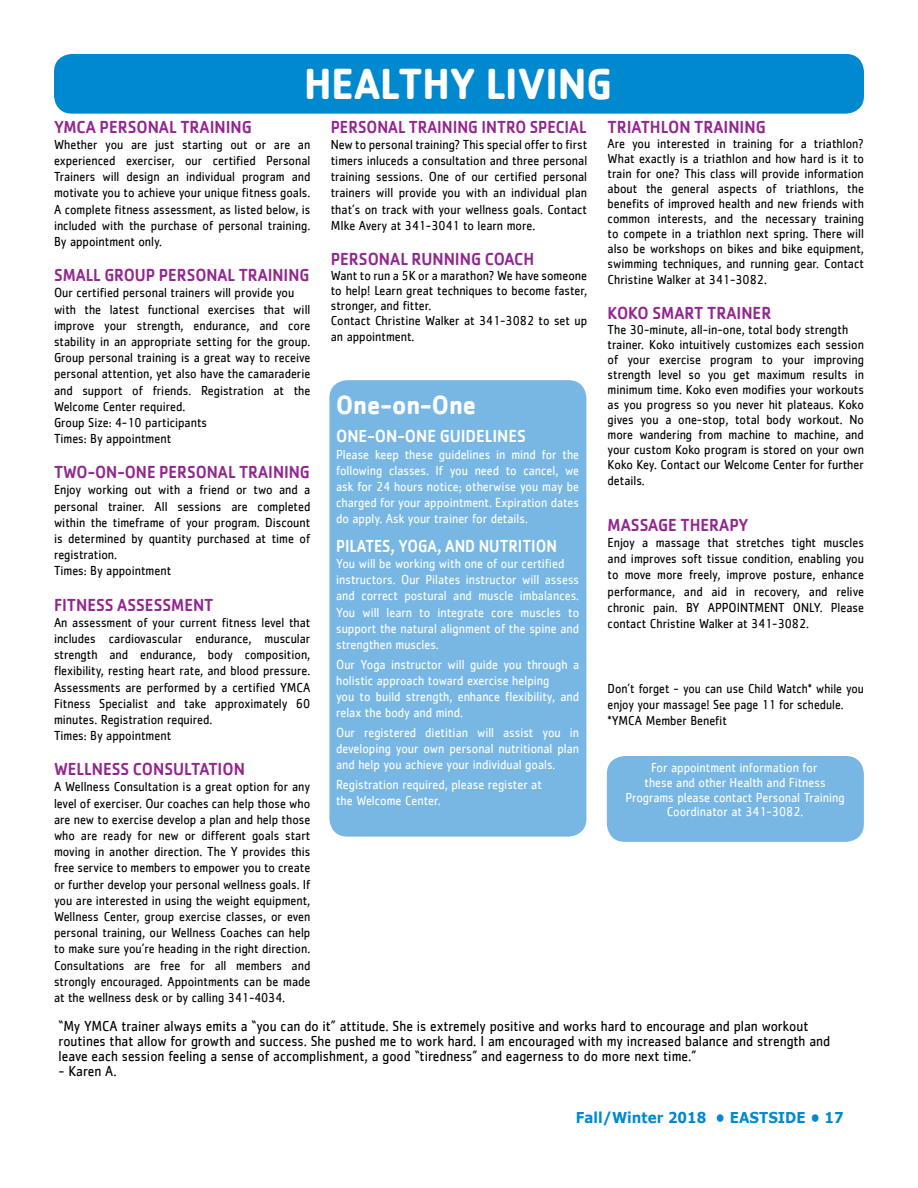
<style>
.page{position:relative;width:918px;height:1188px;background:#fff}
.page>*{position:absolute;margin:0;border:0;box-sizing:border-box;transform-origin:0 0}
.t1{font:700 45px "Cachet";color:#fff;scale:.9 1}
.t2{font:700 27px "Cachet";color:#fff;scale:.9 1}
.t3{font:500 18px "Cachet";color:#92278f;scale:.9 1}
.t4{font:500 18px "Cachet";color:#92278f;scale:.89 1}
.t5{font:500 18px "Cachet";color:#92278f;scale:.87 1}
.t6{font:500 18px "Cachet";color:#fff;scale:.85 1}
.t7{font:500 18px "Cachet";color:#fff;scale:.9 1}
.t8{font:15px/15px "Cachet";color:#000;scale:.9 1}
.t9{font:700 15px "Verdana";color:#0089cf;scale:.9 1}
.t10{font:13.5px/16.2px "Cachet";color:#000;text-align:justify;scale:.9 1}
.t11{font:13.5px/16.2px "Cachet";color:#fff;scale:.9 1}
.t12{font:13.5px/16.2px "Cachet";color:#000;scale:.88 1}
</style>
<div class="page">
<div style="left:54px;top:54px;width:810px;height:60px;background:#0089cf;border-radius:18px"></div>
<div style="left:329px;top:380px;width:257px;height:457px;background:#78b7e4;border-radius:18px"></div>
<div style="left:607px;top:756px;width:257px;height:86px;background:#78b7e4;border-radius:18px"></div>
<h1 class="t1" style="left:304px;top:55px;width:344px">HEALTHY LIVING</h1>
<h3 class="t3" style="left:54px;top:116px;width:221px">YMCA PERSONAL TRAINING</h3>
<p class="t10" style="left:54px;top:136px;width:286px">Whether you are just starting out or are an experienced exerciser, our certified Personal Trainers will design an individual program and motivate you to achieve your unique fitness goals.<br>A complete fitness assessment, as listed below, is included with the purchase of personal training.<br>By appointment only.</p>
<h3 class="t4" style="left:54px;top:264px;width:289px">SMALL GROUP PERSONAL TRAINING</h3>
<p class="t10" style="left:54px;top:285px;width:286px;text-align:left">Our certified personal trainers will provide you with the latest functional exercises that will improve your strength, endurance, and core stability in an appropriate setting for the group.<br>Group personal training is a great way to receive personal attention, yet also have the camaraderie and support of friends. Registration at the Welcome Center required.<br>Group Size: 4-10 participants<br>Times: By appointment</p>
<h3 class="t4" style="left:54px;top:461px;width:289px">TWO-ON-ONE PERSONAL TRAINING</h3>
<p class="t10" style="left:54px;top:482px;width:286px;text-align:left">Enjoy working out with a friend or two and a personal trainer. All sessions are completed within the timeframe of your program. Discount is determined by quantity purchased at time of registration.<br>Times: By appointment</p>
<h3 class="t3" style="left:54px;top:593px;width:179px">FITNESS ASSESSMENT</h3>
<p class="t10" style="left:54px;top:614px;width:286px;text-align:left">An assessment of your current fitness level that includes cardiovascular endurance, muscular strength and endurance, body composition, flexibility, resting heart rate, and blood pressure.<br>Assessments are performed by a certified YMCA Fitness Specialist and take approximately 60 minutes. Registration required.<br>Times: By appointment</p>
<h3 class="t3" style="left:54px;top:758px;width:214px">WELLNESS CONSULTATION</h3>
<p class="t10" style="left:54px;top:779px;width:286px">A Wellness Consultation is a great option for any level of exerciser. Our coaches can help those who are new to exercise develop a plan and help those who are ready for new or different goals start moving in another direction. The Y provides this free service to members to empower you to create or further develop your personal wellness goals. If you are interested in using the weight equipment, Wellness Center, group exercise classes, or even personal training, our Wellness Coaches can help to make sure you’re heading in the right direction.<br>Consultations are free for all members and strongly encouraged. Appointments can be made at the wellness desk or by calling 341-4034.</p>
<h3 class="t5" style="left:331px;top:116px;width:295px">PERSONAL TRAINING INTRO SPECIAL</h3>
<p class="t10" style="left:331px;top:136px;width:286px">New to personal training? This special offer to first timers inluceds a consultation and three personal training sessions. One of our certified personal trainers will provide you with an individual plan that’s on track with your wellness goals. Contact MIke Avery at 341-3041 to learn more.</p>
<h3 class="t3" style="left:331px;top:248px;width:228px">PERSONAL RUNNING COACH</h3>
<p class="t10" style="left:331px;top:268px;width:286px;line-height:15.3px;text-align:left">Want to run a 5K or a marathon? We have someone to help! Learn great techniques to become faster, stronger, and fitter.<br>Contact Christine Walker at 341-3082 to set up an appointment.</p>
<h2 class="t2" style="left:336px;top:387px;width:157px">One-on-One</h2>
<h3 class="t7" style="left:336px;top:425px;width:212px">ONE-ON-ONE GUIDELINES</h3>
<p class="t11" style="left:336px;top:446px;width:272px;text-align:justify">Please keep these guidelines in mind for the following classes. If you need to cancel, we ask for 24 hours notice; otherwise you may be charged for your appointment. Expiration dates do apply. Ask your trainer for details.</p>
<h3 class="t6" style="left:336px;top:535px;width:261px">PILATES, YOGA, AND NUTRITION</h3>
<p class="t11" style="left:336px;top:555px;width:272px">You will be working with one of our certified instructors. Our Pilates instructor will assess and correct postural and muscle imbalances.<br>You will learn to integrate core muscles to support the natural alignment of the spine and strengthen muscles.</p>
<p class="t11" style="left:336px;top:656px;width:271px">Our Yoga instructor will guide you through a holistic approach toward exercise helping<br>you to build strength, enhance flexibility, and relax the body and mind.</p>
<p class="t11" style="left:336px;top:724px;width:271px;text-align:justify">Our registered dietitian will assist you in developing your own personal nutritional plan and help you achieve your individual goals.</p>
<p class="t11" style="left:336px;top:776px;width:230px">Registration required, please register at the Welcome Center.</p>
<h3 class="t3" style="left:608px;top:116px;width:177px">TRIATHLON TRAINING</h3>
<p class="t10" style="left:608px;top:135px;width:286px;line-height:15.1px">Are you interested in training for a triathlon?<br>What exactly is a triathlon and how hard is it to train for one? This class will provide information about the general aspects of triathlons, the benefits of improved health and new friends with common interests, and the necessary training to compete in a triathlon next spring. There will also be workshops on bikes and bike equipment, swimming techniques, and running gear. Contact Christine Walker at 341-3082.</p>
<h3 class="t3" style="left:608px;top:302px;width:183px">KOKO SMART TRAINER</h3>
<p class="t10" style="left:608px;top:322px;width:286px;line-height:15.1px;text-align:left">The 30-minute, all-in-one, total body strength trainer. Koko intuitively customizes each session of your exercise program to your improving strength level so you get maximum results in minimum time. Koko even modifies your workouts as you progress so you never hit plateaus. Koko gives you a one-stop, total body workout. No more wandering from machine to machine, and your custom Koko program is stored on your own Koko Key. Contact our Welcome Center for further details.</p>
<h3 class="t3" style="left:608px;top:514px;width:158px">MASSAGE THERAPY</h3>
<p class="t10" style="left:608px;top:534px;width:286px">Enjoy a massage that stretches tight muscles and improves soft tissue condition, enabling you to move more freely, improve posture, enhance performance, and aid in recovery, and relive chronic pain. BY APPOINTMENT ONLY. Please contact Christine Walker at 341-3082.</p>
<p class="t12" style="left:608px;top:680px;width:293px">Don’t forget - you can use Child Watch* while you enjoy your massage! See page 11 for schedule. *YMCA Member Benefit</p>
<p class="t11" style="left:625px;top:760px;width:245px;line-height:14.7px;text-align:center">For appointment information for<br>these and other Health and Fitness Programs please contact Personal Training Coordinator at 341-3082.</p>
<p class="t8" style="left:59px;top:1018px;width:859px">“My YMCA trainer always emits a “you can do it” attitude. She is extremely positive and works hard to encourage and plan workout routines that allow for growth and success. She pushed me to work hard. I am encouraged with my increased balance and strength and leave each session feeling a sense of accomplishment, a good “tiredness” and eagerness to do more next time.”</p>
<p class="t8" style="left:59px;top:1063px;width:66px">- Karen A.</p>
<p class="t9" style="left:576px;top:1107px;width:299px">Fall/Winter 2018 • EASTSIDE • 17</p>
</div>
